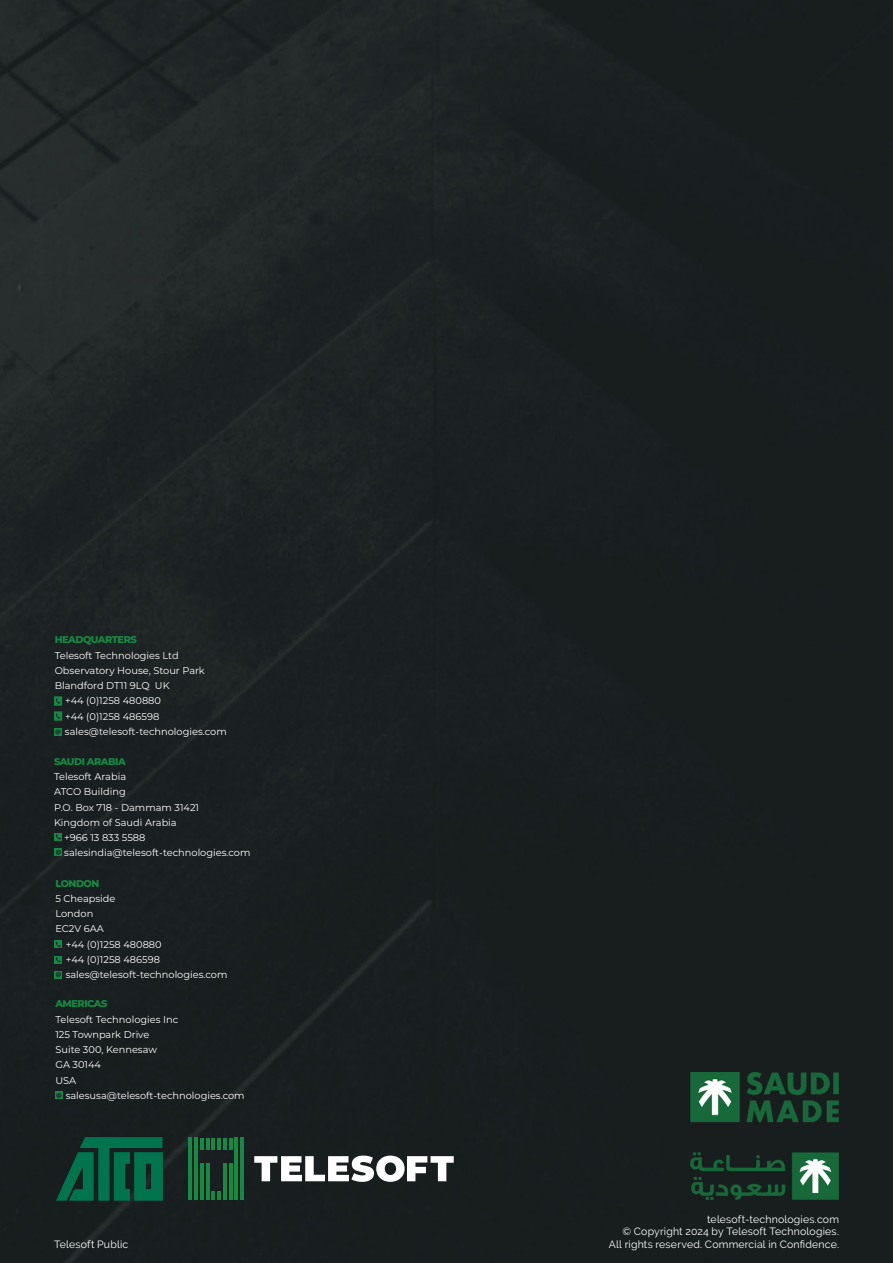
<style>
.page{position:relative;width:893px;height:1263px;background:#fff}
.page>*{position:absolute;margin:0;border:0;box-sizing:border-box;transform-origin:0 0}
.t1{font:700 18px "Raleway";color:#fff}
.t2{font:10.5px/12.6px "Raleway";letter-spacing:.02em;color:#fff;text-align:right}
.t3{font:9.75px "Montserrat";color:#fff}
.t4{font:800 9.75px "Montserrat";letter-spacing:-.05em;color:#168942}
</style>
<div class="page">
<img style="left:0;top:0;width:893px;height:1262px">
<svg style="left:254px;top:1155px;width:200px;height:27px"></svg>
<hr style="left:241px;top:1138px;width:3px;height:62px;background:#168942">
<hr style="left:189px;top:1138px;width:3px;height:62px;background:#168942">
<hr style="left:235px;top:1138px;width:3px;height:62px;background:#168942">
<svg style="left:200px;top:1138px;width:32px;height:11px"></svg>
<hr style="left:200px;top:1164px;width:3px;height:36px;background:#168942">
<hr style="left:194px;top:1138px;width:4px;height:62px;background:#168942">
<hr style="left:206px;top:1164px;width:3px;height:36px;background:#168942">
<svg style="left:212px;top:1191px;width:9px;height:9px"></svg>
<hr style="left:223px;top:1164px;width:3px;height:36px;background:#168942">
<hr style="left:229px;top:1164px;width:3px;height:36px;background:#168942">
<img style="left:690px;top:1073px;width:149px;height:126px">
<svg style="left:54px;top:696px;width:8px;height:10px"></svg>
<svg style="left:56px;top:698px;width:4px;height:6px"></svg>
<svg style="left:55px;top:833px;width:7px;height:8px"></svg>
<svg style="left:56px;top:834px;width:5px;height:5px"></svg>
<svg style="left:55px;top:848px;width:7px;height:8px"></svg>
<svg style="left:56px;top:850px;width:5px;height:5px"></svg>
<img style="left:54px;top:1133px;width:112px;height:70px">
<svg style="left:54px;top:711px;width:8px;height:10px"></svg>
<svg style="left:56px;top:713px;width:4px;height:6px"></svg>
<svg style="left:54px;top:728px;width:8px;height:8px"></svg>
<svg style="left:55px;top:729px;width:6px;height:5px"></svg>
<div style="left:55px;top:971px;width:7px;height:7px;background:#168942"></div>
<svg style="left:56px;top:972px;width:5px;height:5px"></svg>
<div style="left:55px;top:1091px;width:8px;height:8px;background:#168942"></div>
<svg style="left:56px;top:1093px;width:6px;height:5px"></svg>
<div style="left:55px;top:940px;width:7px;height:8px;background:#168942"></div>
<svg style="left:56px;top:942px;width:5px;height:5px"></svg>
<div style="left:55px;top:956px;width:7px;height:7px;background:#168942"></div>
<svg style="left:56px;top:957px;width:5px;height:5px"></svg>
<p class="t4" style="left:55px;top:633px;width:84px">HEADQUARTERS</p>
<p class="t3" style="left:55px;top:648px;width:125px">Telesoft Technologies Ltd</p>
<p class="t3" style="left:55px;top:664px;width:152px">Observatory House, Stour Park</p>
<p class="t3" style="left:55px;top:679px;width:116px">Blandford DT11 9LQ UK</p>
<p class="t3" style="left:65px;top:694px;width:98px">+44 (0)1258 480880</p>
<p class="t3" style="left:65px;top:709px;width:96px">+44 (0)1258 486598</p>
<p class="t3" style="left:65px;top:725px;width:163px">sales@telesoft-technologies.com</p>
<p class="t4" style="left:54px;top:754px;width:73px">SAUDI ARABIA</p>
<p class="t3" style="left:54px;top:770px;width:74px">Telesoft Arabia</p>
<p class="t3" style="left:54px;top:785px;width:73px">ATCO Building</p>
<p class="t3" style="left:54px;top:800px;width:147px">P.O. Box 718 - Dammam 31421</p>
<p class="t3" style="left:54px;top:816px;width:124px">Kingdom of Saudi Arabia</p>
<p class="t3" style="left:64px;top:831px;width:83px">+966 13 833 5588</p>
<p class="t3" style="left:64px;top:846px;width:188px">salesindia@telesoft-technologies.com</p>
<p class="t4" style="left:55px;top:876px;width:45px">LONDON</p>
<p class="t3" style="left:55px;top:892px;width:62px">5 Cheapside</p>
<p class="t3" style="left:55px;top:907px;width:39px">London</p>
<p class="t3" style="left:55px;top:922px;width:50px">EC2V 6AA</p>
<p class="t3" style="left:66px;top:937px;width:98px">+44 (0)1258 480880</p>
<p class="t3" style="left:66px;top:953px;width:96px">+44 (0)1258 486598</p>
<p class="t3" style="left:66px;top:968px;width:163px">sales@telesoft-technologies.com</p>
<p class="t4" style="left:55px;top:997px;width:53px">AMERICAS</p>
<p class="t3" style="left:55px;top:1012px;width:124px">Telesoft Technologies Inc</p>
<p class="t3" style="left:55px;top:1028px;width:95px">125 Townpark Drive</p>
<p class="t3" style="left:55px;top:1043px;width:103px">Suite 300, Kennesaw</p>
<p class="t3" style="left:55px;top:1058px;width:47px">GA 30144</p>
<p class="t3" style="left:55px;top:1073px;width:22px">USA</p>
<p class="t3" style="left:66px;top:1089px;width:180px">salesusa@telesoft-technologies.com</p>
<p class="t2" style="left:622px;top:1212px;width:218px">telesoft-technologies.com<br>© Copyright 2024 by Telesoft Technologies.</p>
<p class="t2" style="left:54px;top:1238px;width:76px">Telesoft Public</p>
<p class="t2" style="left:609px;top:1238px;width:232px">All rights reserved. Commercial in Confidence.</p>
<p class="t1" style="left:45px;top:1234px;width:19px">11</p>
</div>
